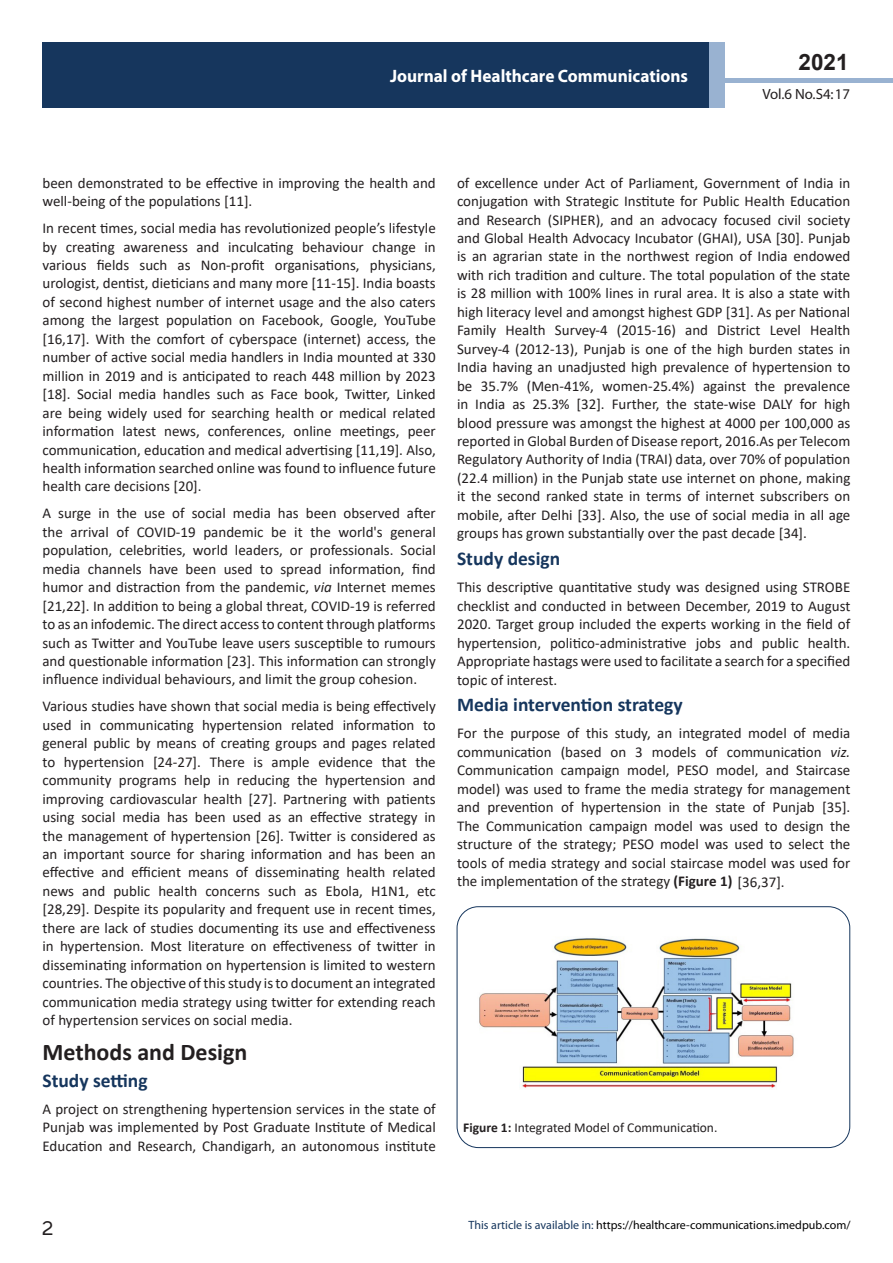
<style>
.page{position:relative;width:893px;height:1263px;background:#fff}
.page>*{position:absolute;margin:0;border:0;box-sizing:border-box;transform-origin:0 0}
.t1{font:25.5px "Tunga";color:#231f20}
.t2{font:700 24px "Calibri";color:#231f20}
.t3{font:700 22.5px "Arial";color:#231f20}
.t4{font:700 19.5px "Calibri";color:#16365d}
.t5{font:700 18px "Myriad Pro";color:#fff;scale:.96 1}
.t6{font:15px/18.5px "Calibri";color:#231f20;text-align:justify}
.t7{font:14.85px "Myriad Pro";color:#231f20}
.t8{font:13.5px "Calibri";color:#231f20}
.t9{font:12px "Myriad Pro";color:#000}
.s1{font-style:italic}
.s2{font-weight:700}
.s3{color:#16365d}
</style>
<div class="page">
<hr style="left:724px;top:78px;width:169px;height:4px;background:#99b2d1">
<div style="left:43px;top:42px;width:666px;height:66px;background:#16365d"></div>
<div style="left:709px;top:42px;width:16px;height:66px;background:#99b2d1"></div>
<div style="left:457px;top:907px;width:393px;height:240px;border:1px solid #16365d;border-radius:21px"></div>
<img style="left:479px;top:938px;width:315px;height:150px">
<p class="t5" style="left:390px;top:65px;width:312px">Journal of Healthcare Communications</p>
<p class="t5" style="left:584px;top:75px;width:128px">ISSN 1698-9465</p>
<h3 class="t3" style="left:799px;top:46px;width:52px">2021</h3>
<p class="t7" style="left:762px;top:85px;width:89px">Vol.6 No.S4:17</p>
<p class="t6" style="left:42px;top:173px;width:395px">been demonstrated to be effective in improving the health and well-being of the populations [11].</p>
<p class="t6" style="left:42px;top:218px;width:395px">In recent times, social media has revolutionized people’s lifestyle by creating awareness and inculcating behaviour change in various fields such as Non-profit organisations, physicians, urologist, dentist, dieticians and many more [11-15]. India boasts of second highest number of internet usage and the also caters among the largest population on Facebook, Google, YouTube [16,17]. With the comfort of cyberspace (internet) access, the number of active social media handlers in India mounted at 330 million in 2019 and is anticipated to reach 448 million by 2023 [18]. Social media handles such as Face book, Twitter, Linked are being widely used for searching health or medical related information latest news, conferences, online meetings, peer communication, education and medical advertising [11,19]. Also, health information searched online was found to influence future health care decisions [20].</p>
<p class="t6" style="left:42px;top:504px;width:395px">A surge in the use of social media has been observed after the arrival of COVID-19 pandemic be it the world's general population, celebrities, world leaders, or professionals. Social media channels have been used to spread information, find humor and distraction from the pandemic, <span class="s1">via</span> Internet memes [21,22]. In addition to being a global threat, COVID-19 is referred to as an infodemic. The direct access to content through platforms such as Twitter and YouTube leave users susceptible to rumours and questionable information [23]. This information can strongly influence individual behaviours, and limit the group cohesion.</p>
<p class="t6" style="left:42px;top:697px;width:395px">Various studies have shown that social media is being effectively used in communicating hypertension related information to general public by means of creating groups and pages related to hypertension [24-27]. There is ample evidence that the community programs help in reducing the hypertension and improving cardiovascular health [27]. Partnering with patients using social media has been used as an effective strategy in the management of hypertension [26]. Twitter is considered as an important source for sharing information and has been an effective and efficient means of disseminating health related news and public health concerns such as Ebola, H1N1, etc [28,29]. Despite its popularity and frequent use in recent times, there are lack of studies documenting its use and effectiveness in hypertension. Most literature on effectiveness of twitter in disseminating information on hypertension is limited to western countries. The objective of this study is to document an integrated communication media strategy using twitter for extending reach of hypertension services on social media.</p>
<h2 class="t2" style="left:43px;top:1035px;width:206px">Methods and Design</h2>
<h3 class="t4" style="left:43px;top:1067px;width:107px">Study setting</h3>
<p class="t6" style="left:43px;top:1099px;width:395px">A project on strengthening hypertension services in the state of Punjab was implemented by Post Graduate Institute of Medical Education and Research, Chandigarh, an autonomous institute</p>
<p class="t6" style="left:457px;top:173px;width:395px">of excellence under Act of Parliament, Government of India in conjugation with Strategic Institute for Public Health Education and Research (SIPHER), and an advocacy focused civil society and Global Health Advocacy Incubator (GHAI), USA [30]. Punjab is an agrarian state in the northwest region of India endowed with rich tradition and culture. The total population of the state is 28 million with 100% lines in rural area. It is also a state with high literacy level and amongst highest GDP [31]. As per National Family Health Survey-4 (2015-16) and District Level Health Survey-4 (2012-13), Punjab is one of the high burden states in India having an unadjusted high prevalence of hypertension to be 35.7% (Men-41%, women-25.4%) against the prevalence in India as 25.3% [32]. Further, the state-wise DALY for high blood pressure was amongst the highest at 4000 per 100,000 as reported in Global Burden of Disease report, 2016.As per Telecom Regulatory Authority of India (TRAI) data, over 70% of population (22.4 million) in the Punjab state use internet on phone, making it the second ranked state in terms of internet subscribers on mobile, after Delhi [33]. Also, the use of social media in all age groups has grown substantially over the past decade [34].</p>
<h3 class="t4" style="left:457px;top:545px;width:105px">Study design</h3>
<p class="t6" style="left:457px;top:578px;width:395px">This descriptive quantitative study was designed using STROBE checklist and conducted in between December, 2019 to August 2020. Target group included the experts working in the field of hypertension, politico-administrative jobs and public health.<br>Appropriate hastags were used to facilitate a search for a specified topic of interest.</p>
<h3 class="t4" style="left:457px;top:691px;width:227px">Media intervention strategy</h3>
<p class="t6" style="left:457px;top:724px;width:395px">For the purpose of this study, an integrated model of media communication (based on 3 models of communication <span class="s1">viz.<br></span>Communication campaign model, PESO model, and Staircase model) was used to frame the media strategy for management and prevention of hypertension in the state of Punjab [35].<br>The Communication campaign model was used to design the structure of the strategy; PESO model was used to select the tools of media strategy and social staircase model was used for the implementation of the strategy <span class="s2">(Figure 1)</span> [36,37].</p>
<p class="t8" style="left:463px;top:1118px;width:256px"><span class="s2">Figure 1:</span> Integrated Model of Communication.</p>
<h1 class="t1" style="left:42px;top:1211px;width:13px">2</h1>
<p class="t9" style="left:469px;top:1218px;width:383px"><span class="s3">This article is available in:</span> https://healthcare-communications.imedpub.com/</p>
</div>
